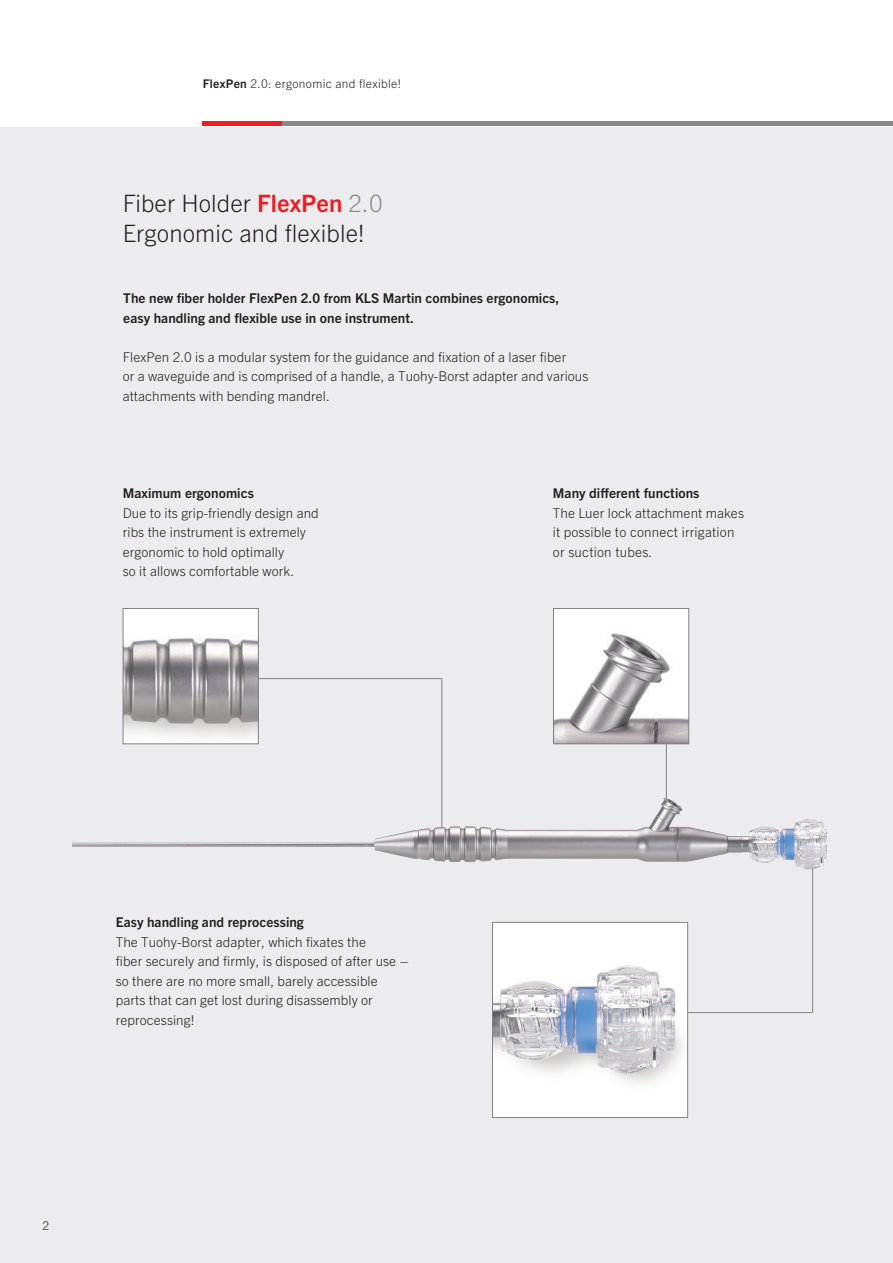
<style>
.page{position:relative;width:893px;height:1263px;background:#fff}
.page>*{position:absolute;margin:0;border:0;box-sizing:border-box;transform-origin:0 0}
.t1{font:300 24px/30px "Trade Gothic Next LT Pro";letter-spacing:.005em;color:#231f20}
.t2{font:300 13.5px/19.5px "Trade Gothic Next LT Pro";letter-spacing:.005em;color:#231f20}
.t3{font:700 13.5px/19.5px "Trade Gothic Next LT Pro";letter-spacing:.005em;color:#231f20}
.t4{font:300 12px "Trade Gothic Next LT Pro";letter-spacing:.025em;color:#231f20}
.s1{font-weight:700}
.s2{font-weight:700;color:#ee1d23}
.s3{color:#87898c}
</style>
<div class="page">
<div style="left:0;top:128px;width:893px;height:1135px;background:#ececee"></div>
<hr style="left:203px;top:121px;width:80px;height:4px;background:#ee1d23">
<hr style="left:283px;top:121px;width:610px;height:4px;background:#87898c">
<img style="left:72px;top:786px;width:754px;height:96px">
<img style="left:125px;top:610px;width:132px;height:132px">
<div style="left:123px;top:608px;width:136px;height:136px;border:1px solid #808285"></div>
<img style="left:555px;top:610px;width:132px;height:132px">
<div style="left:553px;top:608px;width:136px;height:136px;border:1px solid #808285"></div>
<img style="left:494px;top:924px;width:192px;height:192px">
<div style="left:492px;top:922px;width:196px;height:196px;border:1px solid #808285"></div>
<hr style="left:812px;top:869px;width:1px;height:143px;background:#808285">
<hr style="left:688px;top:1012px;width:125px;height:1px;background:#808285">
<hr style="left:259px;top:678px;width:183px;height:1px;background:#808285">
<hr style="left:441px;top:679px;width:1px;height:148px;background:#808285">
<hr style="left:666px;top:743px;width:1px;height:59px;background:#808285">
<p class="t4" style="left:203px;top:75px;width:200px"><span class="s1">FlexPen</span> 2.0: ergonomic and flexible!</p>
<h1 class="t1" style="left:123px;top:187px;width:262px">Fiber Holder <span class="s2">FlexPen</span> <span class="s3">2.0<br></span>Ergonomic and flexible!</h1>
<p class="t3" style="left:123px;top:287px;width:437px">The new fiber holder FlexPen 2.0 from KLS Martin combines ergonomics, easy handling and flexible use in one instrument.</p>
<p class="t2" style="left:123px;top:346px;width:467px">FlexPen 2.0 is a modular system for the guidance and fixation of a laser fiber<br>or a waveguide and is comprised of a handle, a Tuohy-Borst adapter and various attachments with bending mandrel.</p>
<p class="t3" style="left:123px;top:482px;width:133px">Maximum ergonomics</p>
<p class="t2" style="left:123px;top:502px;width:197px">Due to its grip-friendly design and ribs the instrument is extremely ergonomic to hold optimally<br>so it allows comfortable work.</p>
<p class="t3" style="left:553px;top:482px;width:148px">Many different functions</p>
<p class="t2" style="left:553px;top:502px;width:193px">The Luer lock attachment makes it possible to connect irrigation or suction tubes.</p>
<p class="t3" style="left:116px;top:911px;width:190px">Easy handling and reprocessing</p>
<p class="t2" style="left:116px;top:931px;width:294px">The Tuohy-Borst adapter, which fixates the<br>fiber securely and firmly, is disposed of after use – so there are no more small, barely accessible parts that can get lost during disassembly or reprocessing!</p>
<p class="t4" style="left:43px;top:1217px;width:8px">2</p>
</div>
